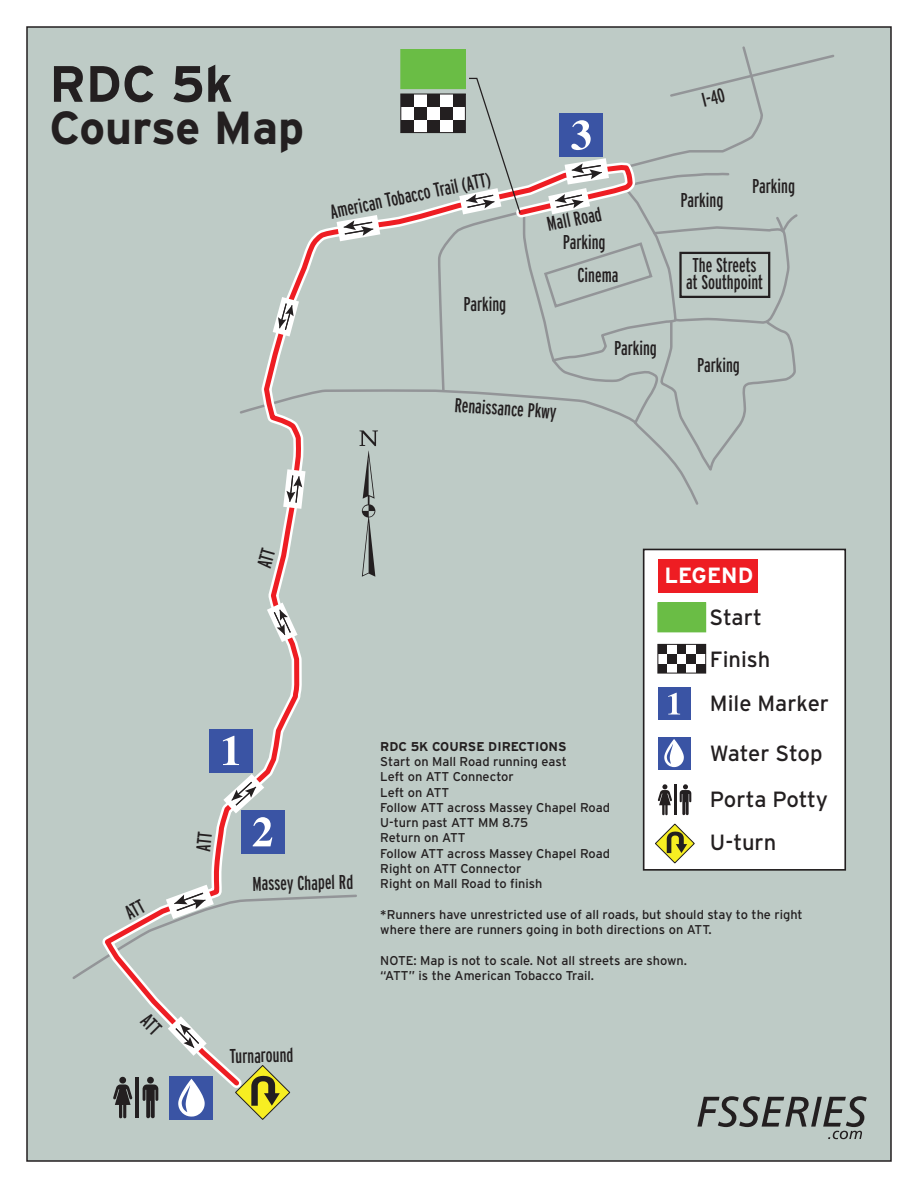
<style>
.page{position:relative;width:918px;height:1188px;background:#fff}
.page>*{position:absolute;margin:0;border:0;box-sizing:border-box;transform-origin:0 0}
.t1{font:700 51px "Interstate";color:#231f20}
.t2{font:700 46.35px "Interstate";color:#231f20}
.t3{font:22.05px/42px "Interstate";color:#231f20}
.t4{font:700 22.05px "Interstate";color:#fff}
.t5{font:extra-condensed 19.95px/17.5px "Interstate";color:#231f20;text-align:center}
.t6{font:12.75px/15.3px "Interstate";color:#231f20}
.t7{font:700 12.75px "Interstate";color:#231f20}
</style>
<div class="page">
<div style="left:27px;top:27px;width:864px;height:1134px;background:#becbc6"></div>
<svg style="left:122px;top:207px;width:314px;height:883px"></svg>
<svg style="left:337px;top:215px;width:43px;height:26px"></svg>
<svg style="left:273px;top:297px;width:26px;height:39px"></svg>
<svg style="left:283px;top:469px;width:23px;height:40px"></svg>
<svg style="left:267px;top:603px;width:31px;height:39px"></svg>
<svg style="left:235px;top:1065px;width:56px;height:55px"></svg>
<div style="left:209px;top:729px;width:44px;height:43px;background:#3a54a4"></div>
<svg style="left:223px;top:736px;width:16px;height:29px"></svg>
<div style="left:241px;top:810px;width:44px;height:44px;background:#3a54a4"></div>
<svg style="left:223px;top:774px;width:49px;height:72px"></svg>
<div style="left:401px;top:94px;width:13px;height:13px;background:#231f20"></div>
<div style="left:427px;top:94px;width:13px;height:13px;background:#231f20"></div>
<div style="left:414px;top:94px;width:13px;height:13px;background:#fff"></div>
<div style="left:401px;top:120px;width:13px;height:13px;background:#231f20"></div>
<div style="left:427px;top:120px;width:13px;height:13px;background:#231f20"></div>
<div style="left:414px;top:120px;width:13px;height:13px;background:#fff"></div>
<div style="left:401px;top:107px;width:13px;height:13px;background:#fff"></div>
<div style="left:427px;top:107px;width:13px;height:13px;background:#fff"></div>
<div style="left:414px;top:107px;width:13px;height:13px;background:#231f20"></div>
<div style="left:401px;top:94px;width:65px;height:39px;border:1px solid #231f20"></div>
<div style="left:401px;top:50px;width:64px;height:39px;background:#6abd45"></div>
<div style="left:401px;top:49px;width:65px;height:40px;border:1px solid #6abd45"></div>
<svg style="left:436px;top:46px;width:398px;height:426px"></svg>
<svg style="left:359px;top:430px;width:19px;height:147px"></svg>
<svg style="left:113px;top:1077px;width:19px;height:41px"></svg>
<svg style="left:143px;top:1077px;width:15px;height:41px"></svg>
<hr style="left:135px;top:1077px;width:4px;height:41px;background:#231f20">
<div style="left:170px;top:1076px;width:43px;height:43px;background:#3a54a4"></div>
<svg style="left:178px;top:1079px;width:27px;height:38px"></svg>
<div style="left:644px;top:549px;width:201px;height:321px;background:#fff"></div>
<div style="left:643px;top:549px;width:203px;height:322px;border:2px solid #231f20"></div>
<div style="left:658px;top:644px;width:9px;height:10px;background:#231f20"></div>
<div style="left:677px;top:644px;width:10px;height:10px;background:#231f20"></div>
<div style="left:696px;top:644px;width:10px;height:10px;background:#231f20"></div>
<div style="left:658px;top:664px;width:9px;height:9px;background:#231f20"></div>
<div style="left:677px;top:664px;width:10px;height:9px;background:#231f20"></div>
<div style="left:696px;top:664px;width:10px;height:9px;background:#231f20"></div>
<div style="left:667px;top:654px;width:10px;height:10px;background:#231f20"></div>
<div style="left:687px;top:654px;width:9px;height:10px;background:#231f20"></div>
<div style="left:658px;top:644px;width:48px;height:29px;border:1px solid #231f20"></div>
<div style="left:658px;top:603px;width:48px;height:29px;background:#6abd45"></div>
<div style="left:658px;top:688px;width:32px;height:32px;background:#3a54a4"></div>
<svg style="left:668px;top:693px;width:12px;height:22px"></svg>
<div style="left:658px;top:737px;width:32px;height:32px;background:#3a54a4"></div>
<svg style="left:664px;top:739px;width:20px;height:28px"></svg>
<svg style="left:658px;top:784px;width:14px;height:31px"></svg>
<svg style="left:680px;top:784px;width:11px;height:31px"></svg>
<hr style="left:674px;top:785px;width:3px;height:30px;background:#231f20">
<div style="left:658px;top:559px;width:100px;height:33px;background:#ee1d23"></div>
<svg style="left:655px;top:823px;width:40px;height:41px"></svg>
<svg style="left:697px;top:1096px;width:170px;height:43px"></svg>
<svg style="left:257px;top:547px;width:19px;height:22px"></svg>
<svg style="left:196px;top:831px;width:16px;height:20px"></svg>
<svg style="left:72px;top:885px;width:286px;height:95px"></svg>
<svg style="left:140px;top:1013px;width:67px;height:43px"></svg>
<h1 class="t1" style="left:49px;top:55px;width:185px">RDC 5k</h1>
<h2 class="t2" style="left:49px;top:102px;width:256px">Course Map</h2>
<h3 class="t5" style="left:700px;top:92px;width:25px;rotate:-14deg">I-40</h3>
<h3 class="t5" style="left:329px;top:204px;width:165px;rotate:-12deg">American Tobacco Trail (ATT)</h3>
<h3 class="t5" style="left:463px;top:295px;width:44px">Parking</h3>
<h3 class="t5" style="left:545px;top:216px;width:57px;rotate:-12deg">Mall Road</h3>
<h3 class="t5" style="left:563px;top:233px;width:44px">Parking</h3>
<h3 class="t5" style="left:577px;top:266px;width:43px">Cinema</h3>
<h3 class="t5" style="left:614px;top:339px;width:44px">Parking</h3>
<h3 class="t5" style="left:455px;top:396px;width:104px;rotate:4deg">Renaissance Pkwy</h3>
<h3 class="t5" style="left:681px;top:191px;width:44px">Parking</h3>
<h3 class="t5" style="left:752px;top:177px;width:44px">Parking</h3>
<h3 class="t5" style="left:686px;top:256px;width:78px">The Streets at Southpoint</h3>
<h3 class="t5" style="left:697px;top:356px;width:44px">Parking</h3>
<h3 class="t5" style="left:252px;top:875px;width:103px;rotate:-1deg">Massey Chapel Rd</h3>
<h3 class="t5" style="left:229px;top:1047px;width:65px;rotate:-1deg">Turnaround</h3>
<h3 class="t4" style="left:664px;top:563px;width:90px">LEGEND</h3>
<h3 class="t3" style="left:710px;top:596px;width:62px">Start<br>Finish</h3>
<h3 class="t3" style="left:710px;top:682px;width:121px">Mile Marker</h3>
<h3 class="t3" style="left:710px;top:730px;width:120px;line-height:46px">Water Stop<br>Porta Potty</h3>
<h3 class="t3" style="left:710px;top:821px;width:68px">U-turn</h3>
<p class="t7" style="left:380px;top:739px;width:188px">RDC 5K COURSE DIRECTIONS</p>
<p class="t6" style="left:380px;top:754px;width:231px">Start on Mall Road running east<br>Left on ATT Connector<br>Left on ATT<br>Follow ATT across Massey Chapel Road<br>U-turn past ATT MM 8.75<br>Return on ATT<br>Follow ATT across Massey Chapel Road<br>Right on ATT Connector<br>Right on Mall Road to finish</p>
<p class="t6" style="left:380px;top:907px;width:424px">*Runners have unrestricted use of all roads, but should stay to the right where there are runners going in both directions on ATT.</p>
<p class="t6" style="left:380px;top:953px;width:308px">NOTE: Map is not to scale. Not all streets are shown. “ATT” is the American Tobacco Trail.</p>
</div>
